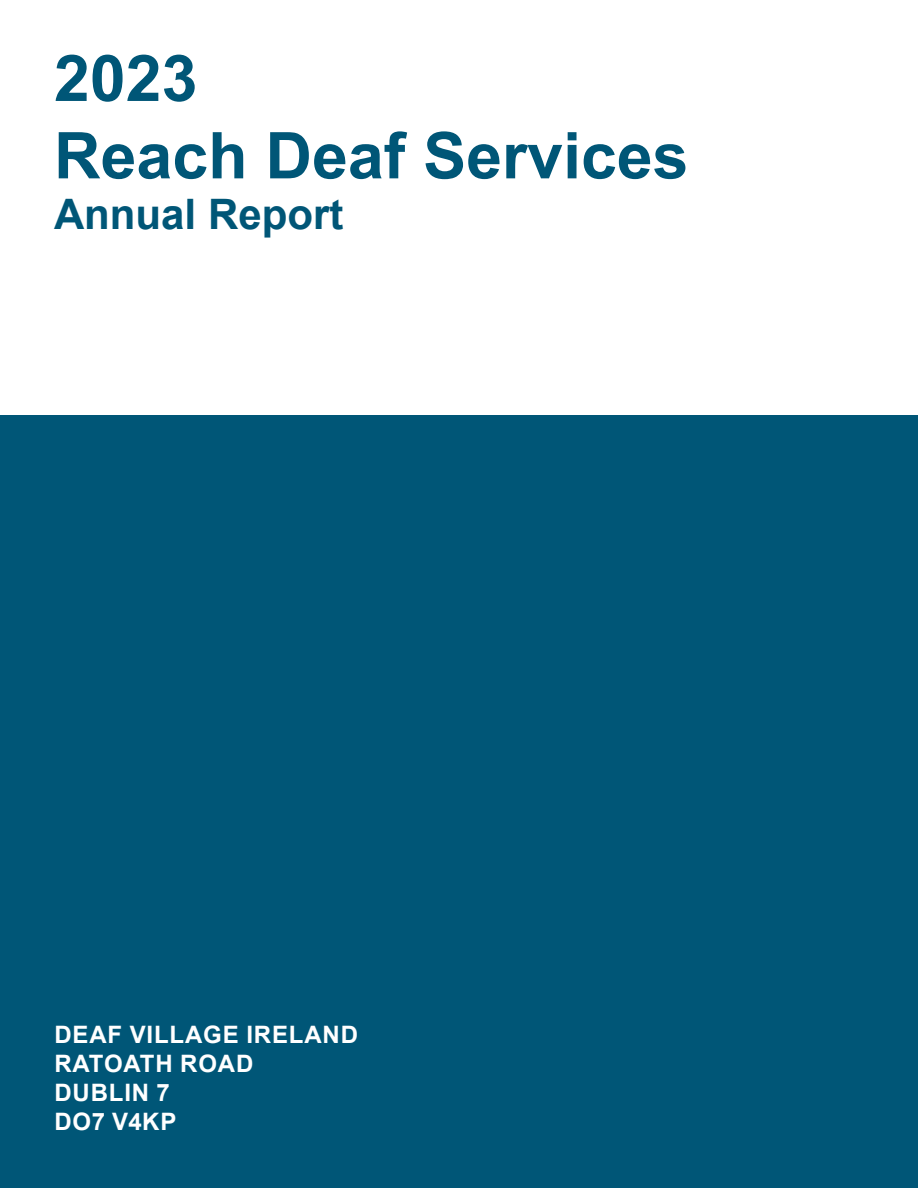
<style>
.page{position:relative;width:918px;height:1188px;background:#fff}
.page>*{position:absolute;margin:0;border:0;box-sizing:border-box;transform-origin:0 0}
.t1{font:700 64.5px/77.4px "Arial";color:#005677}
.t2{font:700 42px "Arial";color:#005677}
.t3{font:700 24px/28.8px "Arial";letter-spacing:.035em;color:#fff}
</style>
<div class="page">
<div style="left:0;top:415px;width:918px;height:773px;background:#005677"></div>
<h1 class="t1" style="left:54px;top:40px;width:636px">2023<br>Reach Deaf Services</h1>
<h2 class="t2" style="left:54px;top:184px;width:291px">Annual Report</h2>
<p class="t3" style="left:54px;top:1021px;width:305px">DEAF VILLAGE IRELAND<br>RATOATH ROAD<br>DUBLIN 7<br>DO7 V4KP</p>
</div>
